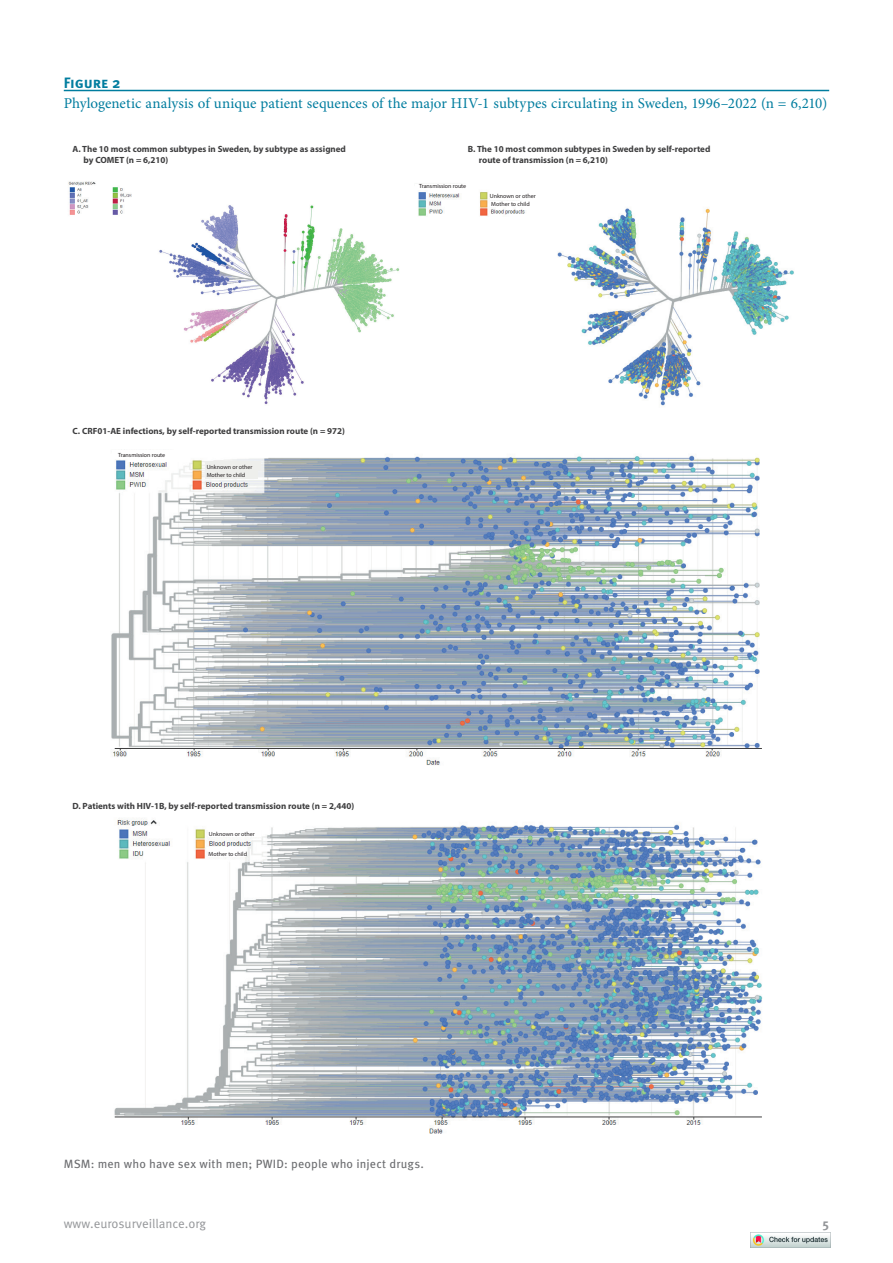
<style>
.page{position:relative;width:893px;height:1263px;background:#fff}
.page>*{position:absolute;margin:0;border:0;box-sizing:border-box;transform-origin:0 0}
.t1{font:15px "Minion Pro";color:#007d9f}
.t2{font:700 15px "Meta Pro";letter-spacing:-.005em;color:#007d9f}
.t3{font:12.75px "Meta Pro";color:#939598}
.t4{font:700 12.75px "Meta Pro";color:#939598}
.t5{font:12px "Meta Pro";letter-spacing:.015em;color:#6c6d70}
.t6{font:700 9px/10.8px "Myriad Pro";color:#3e3e3f}
.t7{font:6px "Myriad Pro";color:#231f20}
</style>
<div class="page">
<hr style="left:64px;top:90px;width:765px;height:1px;background:#007d9f">
<img style="left:68px;top:181px;width:332px;height:224px">
<img style="left:418px;top:192px;width:376px;height:214px">
<img style="left:111px;top:455px;width:649px;height:310px">
<img style="left:114px;top:818px;width:649px;height:316px">
<div style="left:490px;top:201px;width:33px;height:6px;background:#fff"></div>
<div style="left:490px;top:193px;width:44px;height:7px;background:#fff"></div>
<div style="left:112px;top:450px;width:65px;height:8px;background:#fff"></div>
<div style="left:205px;top:471px;width:52px;height:8px;background:#eeefec"></div>
<div style="left:205px;top:461px;width:55px;height:9px;background:#eeefec"></div>
<div style="left:209px;top:830px;width:52px;height:7px;background:#fff"></div>
<div style="left:209px;top:851px;width:37px;height:6px;background:#fff"></div>
<hr style="left:115px;top:1116px;width:647px;height:1px;background:#3e3e3f">
<hr style="left:115px;top:748px;width:647px;height:1px;background:#3e3e3f">
<img style="left:750px;top:1232px;width:80px;height:16px">
<h1 class="t2" style="left:64px;top:73px;width:58px">Figure 2</h1>
<h1 class="t1" style="left:64px;top:93px;width:765px">Phylogenetic analysis of unique patient sequences of the major HIV-1 subtypes circulating in Sweden, 1996–2022 (n = 6,210)</h1>
<p class="t6" style="left:84px;top:143px;width:264px;text-indent:-11px">A. The 10 most common subtypes in Sweden, by subtype as assigned by COMET (n = 6,210)</p>
<p class="t6" style="left:479px;top:143px;width:233px;text-indent:-11px">B. The 10 most common subtypes in Sweden by self-reported route of transmission (n = 6,210)</p>
<p class="t7" style="left:419px;top:182px;width:49px">Transmission route</p>
<p class="t7" style="left:490px;top:192px;width:47px">Unknown or other</p>
<p class="t7" style="left:491px;top:200px;width:40px">Mother to child</p>
<p class="t6" style="left:73px;top:425px;width:274px">C. CRF01-AE infections, by self-reported transmission route (n = 972)</p>
<p class="t7" style="left:118px;top:451px;width:49px">Transmission route</p>
<p class="t7" style="left:207px;top:463px;width:47px">Unknown or other</p>
<p class="t7" style="left:207px;top:471px;width:40px">Mother to child</p>
<p class="t6" style="left:73px;top:800px;width:283px">D. Patients with HIV-1B, by self-reported transmission route (n = 2,440)</p>
<p class="t7" style="left:209px;top:830px;width:47px">Unknown or other</p>
<p class="t7" style="left:209px;top:850px;width:40px">Mother to child</p>
<h3 class="t5" style="left:64px;top:1156px;width:362px">MSM: men who have sex with men; PWID: people who inject drugs.</h3>
<h2 class="t3" style="left:64px;top:1215px;width:144px">www.eurosurveillance.org</h2>
<h2 class="t4" style="left:823px;top:1215px;width:8px">5</h2>
</div>
